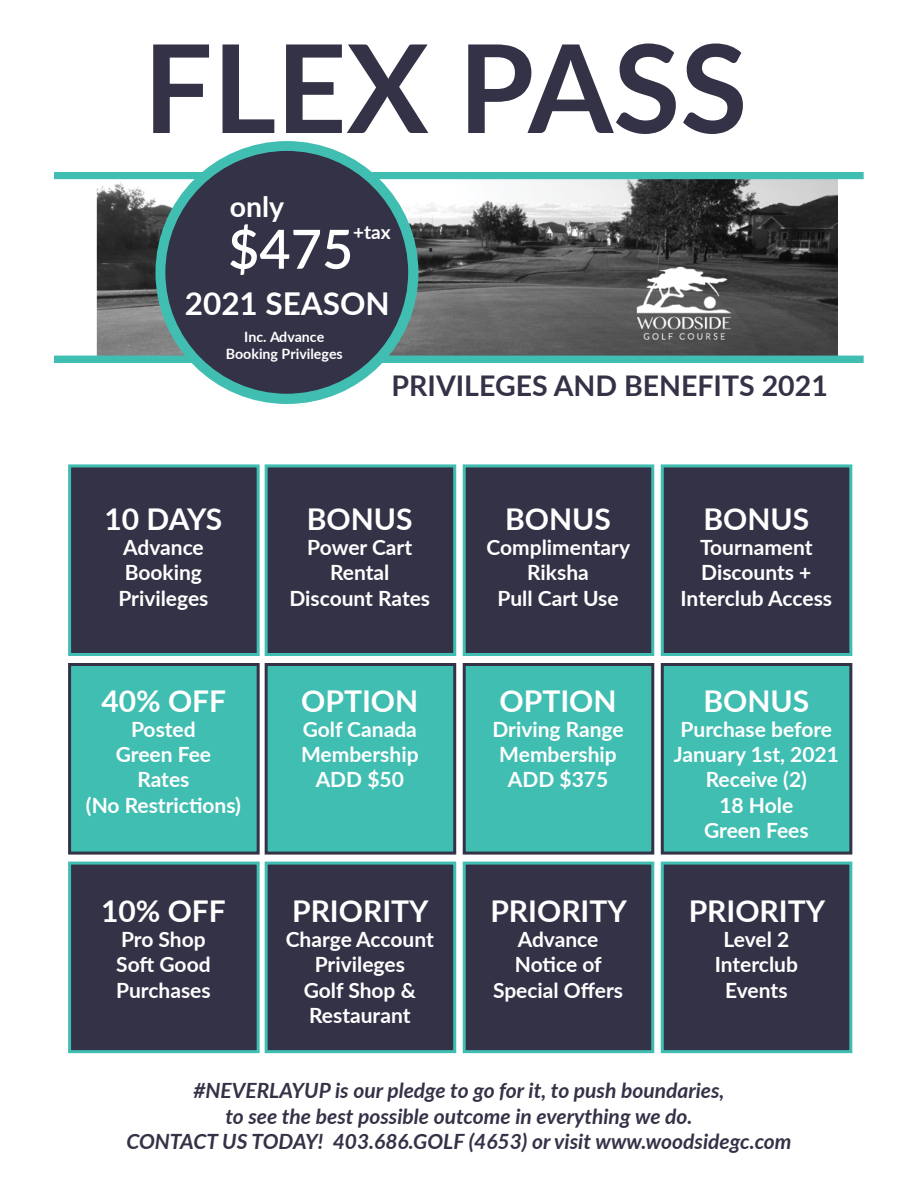
<style>
.page{position:relative;width:918px;height:1188px;background:#fff}
.page>*{position:absolute;margin:0;border:0;box-sizing:border-box;transform-origin:0 0}
.t1{font:700 122.4px "Lato";color:#333247}
.t2{font:600 54px "Lato";color:#fff}
.t3{font:700 31.5px "Lato";color:#fff}
.t4{font:700 30px "Lato";color:#fff}
.t5{font:700 28.5px "Lato";color:#333247}
.t6{font:700 28.5px "Lato";color:#fff}
.t7{font:700 21px/25.2px "Lato";color:#fff;text-align:center}
.t8{font:italic 700 21px/25.2px "Lato";color:#333247;text-align:center}
.t9{font:700 18.9px "Lato";color:#fff}
.t10{font:700 14.25px/17.1px "Lato";color:#fff;text-align:center}
</style>
<div class="page">
<img style="left:97px;top:179px;width:741px;height:177px">
<div style="left:54px;top:172px;width:810px;height:7px;background:#41beb2"></div>
<div style="left:54px;top:356px;width:810px;height:7px;background:#41beb2"></div>
<div style="left:156px;top:141px;width:262px;height:263px;background:#41beb2;border-radius:50%"></div>
<div style="left:165px;top:151px;width:243px;height:243px;background:#333247;border-radius:50%"></div>
<img style="left:625px;top:258px;width:116px;height:90px">
<div style="left:68px;top:464px;width:192px;height:192px;background:#333247;border:3px solid #41beb2"></div>
<div style="left:265px;top:464px;width:191px;height:192px;background:#333247;border:3px solid #41beb2"></div>
<div style="left:463px;top:464px;width:191px;height:192px;background:#333247;border:3px solid #41beb2"></div>
<div style="left:661px;top:464px;width:191px;height:192px;background:#333247;border:3px solid #41beb2"></div>
<div style="left:68px;top:663px;width:192px;height:192px;background:#41beb2;border:3px solid #333247"></div>
<div style="left:265px;top:663px;width:191px;height:192px;background:#41beb2;border:3px solid #333247"></div>
<div style="left:463px;top:663px;width:191px;height:192px;background:#41beb2;border:3px solid #333247"></div>
<div style="left:661px;top:663px;width:191px;height:192px;background:#41beb2;border:3px solid #333247"></div>
<div style="left:68px;top:862px;width:192px;height:191px;background:#333247;border:3px solid #41beb2"></div>
<div style="left:265px;top:862px;width:191px;height:191px;background:#333247;border:3px solid #41beb2"></div>
<div style="left:463px;top:862px;width:191px;height:191px;background:#333247;border:3px solid #41beb2"></div>
<div style="left:661px;top:862px;width:191px;height:191px;background:#333247;border:3px solid #41beb2"></div>
<h1 class="t1" style="left:143px;top:-2px;width:605px">FLEX PASS</h1>
<h3 class="t6" style="left:230px;top:186px;width:56px">only</h3>
<h2 class="t2" style="left:228px;top:210px;width:127px">$475</h2>
<p class="t9" style="left:353px;top:219px;width:39px">+tax</p>
<h3 class="t3" style="left:185px;top:281px;width:206px">2021 SEASON</h3>
<p class="t10" style="left:226px;top:327px;width:118px">Inc. Advance<br>Booking Privileges</p>
<h3 class="t5" style="left:392px;top:364px;width:438px">PRIVILEGES AND BENEFITS 2021</h3>
<h3 class="t4" style="left:104px;top:497px;width:119px">10 DAYS</h3>
<p class="t7" style="left:118px;top:534px;width:92px">Advance<br>Booking<br>Privileges</p>
<h3 class="t4" style="left:101px;top:679px;width:126px">40% OFF</h3>
<p class="t7" style="left:86px;top:716px;width:157px">Posted<br>Green Fee<br>Rates<br>(No Restrictions)</p>
<h3 class="t4" style="left:101px;top:889px;width:126px">10% OFF</h3>
<p class="t7" style="left:116px;top:926px;width:96px;text-align:left">Pro Shop<br>Soft Good<br>Purchases</p>
<h3 class="t4" style="left:307px;top:497px;width:107px">BONUS</h3>
<p class="t7" style="left:289px;top:534px;width:142px">Power Cart<br>Rental<br>Discount Rates</p>
<h3 class="t4" style="left:301px;top:679px;width:119px">OPTION</h3>
<p class="t7" style="left:301px;top:716px;width:119px">Golf Canada<br>Membership<br>ADD $50</p>
<h3 class="t4" style="left:292px;top:889px;width:138px">PRIORITY</h3>
<p class="t7" style="left:286px;top:926px;width:150px">Charge Account<br>Privileges<br>Golf Shop &amp;<br>Restaurant</p>
<h3 class="t4" style="left:505px;top:497px;width:107px">BONUS</h3>
<p class="t7" style="left:487px;top:534px;width:145px">Complimentary<br>Riksha<br>Pull Cart Use</p>
<h3 class="t4" style="left:500px;top:679px;width:119px">OPTION</h3>
<p class="t7" style="left:492px;top:716px;width:133px">Driving Range<br>Membership<br>ADD $375</p>
<h3 class="t4" style="left:490px;top:889px;width:138px">PRIORITY</h3>
<p class="t7" style="left:493px;top:926px;width:132px">Advance<br>Notice of<br>Special Offers</p>
<h3 class="t4" style="left:703px;top:497px;width:107px">BONUS</h3>
<p class="t7" style="left:681px;top:534px;width:153px">Tournament<br>Discounts +<br>Interclub Access</p>
<h3 class="t4" style="left:703px;top:679px;width:107px">BONUS</h3>
<p class="t7" style="left:674px;top:716px;width:167px">Purchase before<br>January 1st, 2021<br>Receive (2)<br>18 Hole<br>Green Fees</p>
<h3 class="t4" style="left:689px;top:889px;width:138px">PRIORITY</h3>
<p class="t7" style="left:715px;top:926px;width:85px">Level 2<br>Interclub<br>Events</p>
<p class="t8" style="left:126px;top:1077px;width:667px">#NEVERLAYUP is our pledge to go for it, to push boundaries,<br>to see the best possible outcome in everything we do.<br>CONTACT US TODAY! 403.686.GOLF (4653) or visit www.woodsidegc.com</p>
</div>
